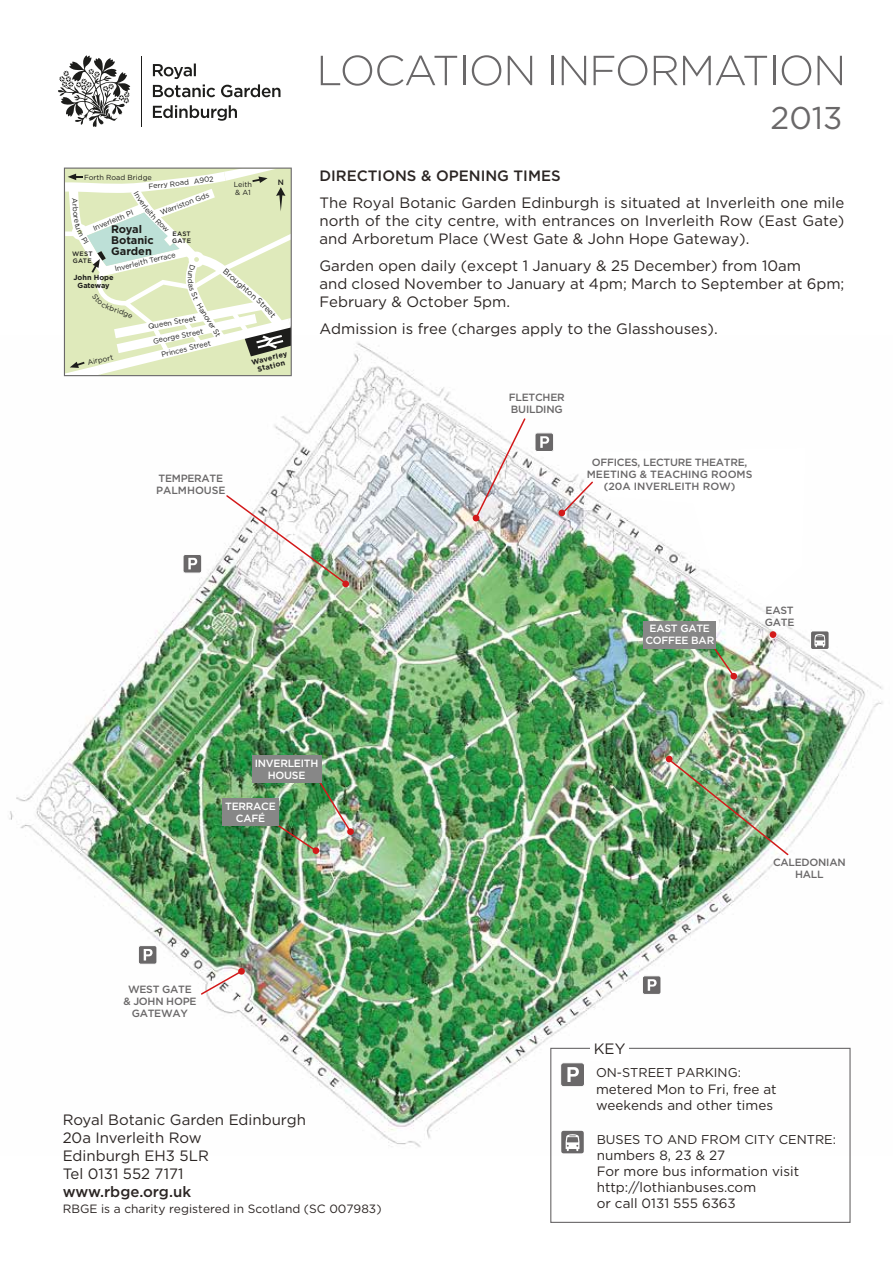
<style>
.page{position:relative;width:893px;height:1263px;background:#fff}
.page>*{position:absolute;margin:0;border:0;box-sizing:border-box;transform-origin:0 0}
.t1{font:31.5px "Gotham";color:#6a6869}
.t2{font:15px/18px "Gotham";color:#2b2523}
.t3{font:500 15px "Gotham";color:#2b2523}
.t4{font:13.5px/16.2px "Gotham";color:#2b2523}
.t5{font:12.75px "Gotham";color:#2b2523}
.t6{font:12px "Gotham";color:#2b2523}
.t7{font:700 10.95px/10.9px "Gotham";color:#1d1d1b}
.t8{font:500 10.5px/12px "Gotham";letter-spacing:-.025em;color:#6a6869}
.t9{font:500 10.5px/12px "Gotham";color:#6a6869;text-align:center}
.t10{font:500 10.5px/12px "Gotham";letter-spacing:-.025em;color:#fff;text-align:center}
.t11{font:7.95px "Gotham";color:#1d1d1b}
.t12{font:500 7.65px "Gotham";color:#1d1d1b}
.t13{font:7.35px/8.2px "Gotham";color:#1d1d1b}
.t14{font:700 7.35px/8.2px "Gotham";color:#1d1d1b;text-align:center}
.t15{font:500 6.45px/7.4px "Gotham";letter-spacing:.035em;color:#1d1d1b}
</style>
<div class="page">
<img style="left:9px;top:336px;width:874px;height:811px">
<svg style="left:601px;top:448px;width:205px;height:151px"></svg>
<div style="left:810px;top:630px;width:20px;height:20px;border:1px solid #fff;border-radius:2px"></div>
<svg style="left:811px;top:631px;width:18px;height:18px"></svg>
<div style="left:642px;top:976px;width:19px;height:18px;background:#6a6869;border-radius:2px"></div>
<div style="left:642px;top:975px;width:19px;height:20px;border:1px solid #fff;border-radius:2px"></div>
<svg style="left:648px;top:979px;width:9px;height:12px"></svg>
<div style="left:138px;top:945px;width:19px;height:19px;background:#6a6869;border-radius:2px"></div>
<div style="left:138px;top:945px;width:19px;height:20px;border:1px solid #fff;border-radius:2px"></div>
<svg style="left:144px;top:949px;width:9px;height:11px"></svg>
<div style="left:535px;top:433px;width:19px;height:18px;background:#6a6869;border-radius:2px"></div>
<div style="left:534px;top:432px;width:20px;height:20px;border:1px solid #fff;border-radius:2px"></div>
<svg style="left:540px;top:436px;width:9px;height:12px"></svg>
<div style="left:183px;top:554px;width:19px;height:19px;background:#6a6869;border-radius:2px"></div>
<div style="left:183px;top:554px;width:19px;height:19px;border:1px solid #fff;border-radius:2px"></div>
<svg style="left:188px;top:558px;width:9px;height:11px"></svg>
<img style="left:666px;top:756px;width:124px;height:101px">
<svg style="left:472px;top:417px;width:55px;height:105px"></svg>
<div style="left:770px;top:631px;width:6px;height:7px;background:#d3191a;border-radius:50%"></div>
<div style="left:238px;top:968px;width:7px;height:7px;background:#d3191a;border-radius:50%"></div>
<svg style="left:200px;top:970px;width:42px;height:26px"></svg>
<img style="left:274px;top:777px;width:80px;height:77px">
<div style="left:558px;top:510px;width:7px;height:6px;background:#d3191a;border-radius:50%"></div>
<svg style="left:561px;top:480px;width:33px;height:34px"></svg>
<img style="left:225px;top:494px;width:123px;height:91px">
<div style="left:342px;top:580px;width:7px;height:7px;background:#d3191a;border-radius:50%"></div>
<div style="left:561px;top:1063px;width:23px;height:24px;background:#6a6869;border-radius:3px"></div>
<div style="left:560px;top:1062px;width:25px;height:25px;border:1px solid #fff;border-radius:3px"></div>
<svg style="left:567px;top:1067px;width:12px;height:15px"></svg>
<div style="left:550px;top:1048px;width:301px;height:175px;border:1px solid #6a6869"></div>
<div style="left:590px;top:1041px;width:38px;height:19px;background:#fff"></div>
<div style="left:560px;top:1129px;width:25px;height:26px;border:1px solid #fff;border-radius:3px"></div>
<svg style="left:561px;top:1131px;width:23px;height:22px"></svg>
<svg style="left:153px;top:105px;width:84px;height:16px"></svg>
<svg style="left:153px;top:64px;width:127px;height:33px"></svg>
<hr style="left:141px;top:57px;width:1px;height:70px;background:#1d1d1b">
<svg style="left:58px;top:55px;width:72px;height:72px"></svg>
<svg style="left:321px;top:55px;width:136px;height:31px"></svg>
<hr style="left:463px;top:56px;width:2px;height:29px;background:#6a6869">
<svg style="left:472px;top:55px;width:29px;height:31px"></svg>
<svg style="left:508px;top:56px;width:24px;height:29px"></svg>
<hr style="left:552px;top:56px;width:2px;height:29px;background:#6a6869">
<svg style="left:562px;top:56px;width:24px;height:29px"></svg>
<svg style="left:594px;top:55px;width:53px;height:31px"></svg>
<svg style="left:654px;top:56px;width:113px;height:29px"></svg>
<hr style="left:773px;top:56px;width:2px;height:29px;background:#6a6869">
<svg style="left:782px;top:55px;width:29px;height:31px"></svg>
<svg style="left:817px;top:56px;width:25px;height:29px"></svg>
<div style="left:252px;top:755px;width:69px;height:28px;background:#878787"></div>
<div style="left:222px;top:798px;width:57px;height:28px;background:#878787"></div>
<svg style="left:712px;top:645px;width:26px;height:35px"></svg>
<div style="left:644px;top:621px;width:72px;height:27px;background:#878787"></div>
<svg style="left:65px;top:168px;width:226px;height:207px"></svg>
<p class="t13" style="left:84px;top:173px;width:69px">Forth Road Bridge</p>
<p class="t13" style="left:175px;top:179px;width:40px;rotate:-7deg">oad A902</p>
<p class="t13" style="left:159px;top:209px;width:53px;rotate:-21deg">Warriston Gds</p>
<p class="t13" style="left:92px;top:224px;width:44px;rotate:-22deg">Inverleith Pl</p>
<p class="t13" style="left:114px;top:264px;width:64px;rotate:-13deg">Inverleith Terrace</p>
<p class="t7" style="left:111px;top:224px;width:44px">Royal<br>Botanic</p>
<p class="t15" style="left:172px;top:230px;width:20px">EAST<br>GATE</p>
<p class="t15" style="left:72px;top:250px;width:22px">WEST</p>
<p class="t7" style="left:111px;top:246px;width:42px">Garden</p>
<p class="t15" style="left:73px;top:257px;width:20px">GATE</p>
<p class="t14" style="left:73px;top:273px;width:42px">John Hope<br>Gateway</p>
<p class="t13" style="left:234px;top:180px;width:20px">Leith &amp; A1</p>
<p class="t11" style="left:232px;top:270px;width:38px;rotate:41deg">roughton</p>
<p class="t12" style="left:278px;top:178px;width:8px">N</p>
<p class="t13" style="left:86px;top:358px;width:28px;rotate:-13deg">Airp ort</p>
<p class="t13" style="left:202px;top:301px;width:40px;rotate:58deg">Hanover St</p>
<p class="t13" style="left:148px;top:322px;width:50px;rotate:-10deg">Queen Street</p>
<p class="t13" style="left:152px;top:337px;width:53px;rotate:-12deg">George Street</p>
<p class="t13" style="left:160px;top:350px;width:52px;rotate:-14deg">Princes Street</p>
<p class="t14" style="left:251px;top:358px;width:38px;rotate:-13deg">Waverley<br>Station</p>
<p class="t8" style="left:156px;top:472px;width:71px">TEMPERATE<br>PALMHOUSE</p>
<h1 class="t1" style="left:770px;top:98px;width:73px">2013</h1>
<p class="t3" style="left:319px;top:165px;width:243px">DIRECTIONS &amp; OPENING TIMES</p>
<p class="t2" style="left:319px;top:193px;width:526px;text-align:justify">The Royal Botanic Garden Edinburgh is situated at Inverleith one mile north of the city centre, with entrances on Inverleith Row (East Gate) and Arboretum Place (West Gate &amp; John Hope Gateway).</p>
<p class="t2" style="left:319px;top:256px;width:526px">Garden open daily (except 1 January &amp; 25 December) from 10am<br>and closed November to January at 4pm; March to September at 6pm;<br>February &amp; October 5pm.</p>
<p class="t2" style="left:319px;top:319px;width:400px">Admission is free (charges apply to the Glasshouses).</p>
<p class="t8" style="left:509px;top:391px;width:57px">FLETCHER<br>BUILDING</p>
<p class="t9" style="left:587px;top:456px;width:167px">OFFICES, LECTURE THEATRE,<br>MEETING &amp; TEACHING ROOMS (20A INVERLEITH ROW)</p>
<p class="t10" style="left:645px;top:622px;width:70px">EAST GATE<br>COFFEE BAR</p>
<p class="t8" style="left:765px;top:604px;width:31px">EAST<br>GATE</p>
<p class="t10" style="left:255px;top:757px;width:65px">INVERLEITH<br>HOUSE</p>
<p class="t10" style="left:225px;top:800px;width:52px">TERRACE<br>CAFÉ</p>
<p class="t8" style="left:123px;top:983px;width:75px;text-align:center">WEST GATE &amp; JOHN HOPE<br>GATEWAY</p>
<p class="t2" style="left:63px;top:1110px;width:245px">Royal Botanic Garden Edinburgh<br>20a Inverleith Row<br>Edinburgh EH3 5LR<br>Tel 0131 552 7171</p>
<p class="t3" style="left:63px;top:1182px;width:130px">www.rbge.org.uk</p>
<p class="t6" style="left:63px;top:1201px;width:320px">RBGE is a charity registered in Scotland (SC 007983)</p>
<p class="t8" style="left:773px;top:856px;width:74px;text-align:center">CALEDONIAN<br>HALL</p>
<p class="t2" style="left:594px;top:1040px;width:33px">KEY</p>
<p class="t5" style="left:596px;top:1065px;width:146px">ON-STREET PARKING:</p>
<p class="t4" style="left:596px;top:1080px;width:182px">metered Mon to Fri, free at weekends and other times</p>
<p class="t5" style="left:597px;top:1131px;width:241px">BUSES TO AND FROM CITY CENTRE:</p>
<p class="t4" style="left:597px;top:1147px;width:204px">numbers 8, 23 &amp; 27<br>For more bus information visit http://lothianbuses.com<br>or call 0131 555 6363</p>
</div>
